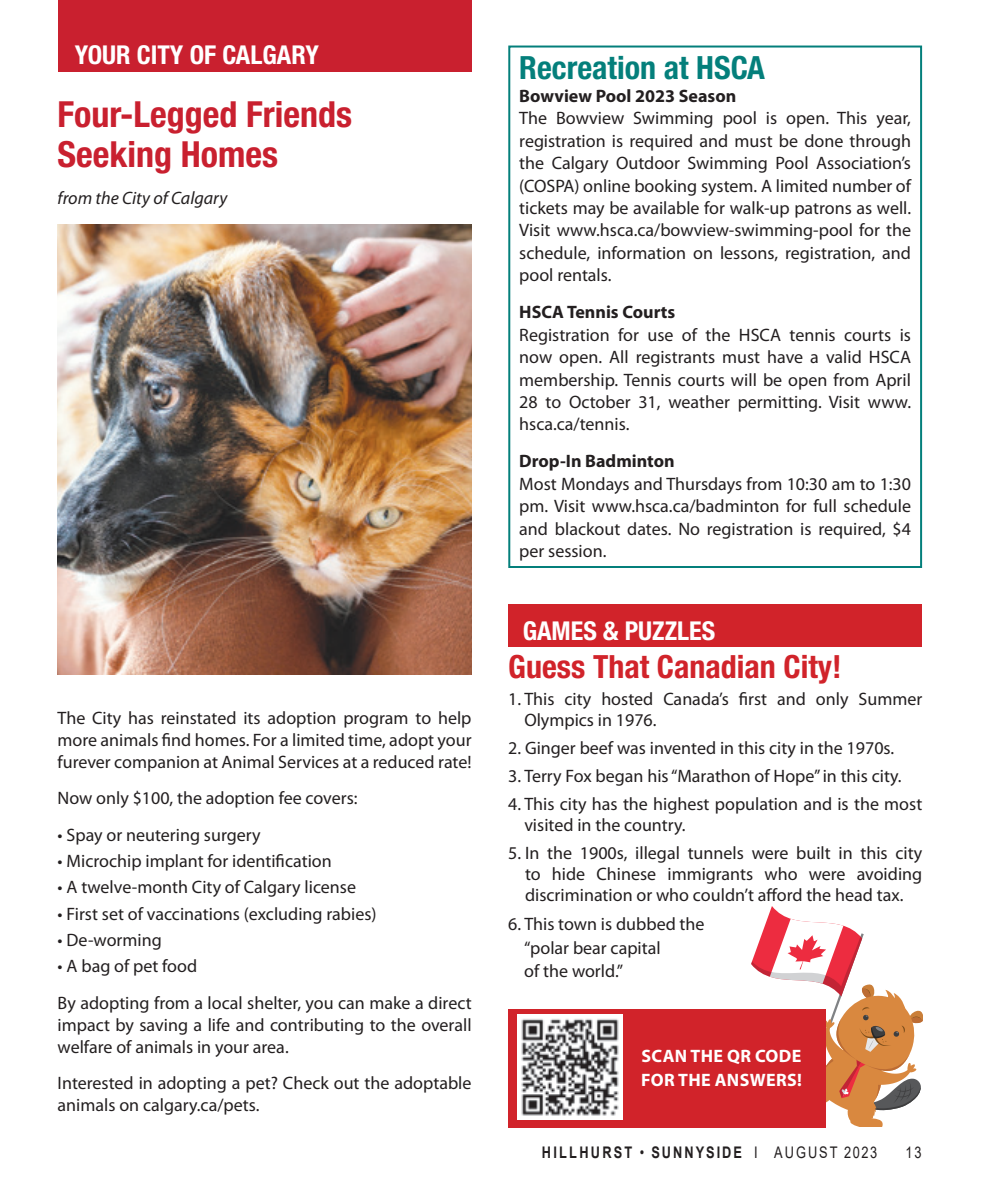
<style>
.page{position:relative;width:990px;height:1188px;background:#fff}
.page>*{position:absolute;margin:0;border:0;box-sizing:border-box;transform-origin:0 0}
.In_Around_title{font:700 condensed 36px/40px "Helvetica Neue LT Std";color:#c9202f}
.In_Around_title-2{font:700 condensed 32px "Helvetica Neue LT Std";color:#d1232a}
.In_Around_title-3{font:700 condensed 32px "Helvetica Neue LT Std";color:#047f7b}
.t1{font:700 condensed 26px "Helvetica Neue LT Std";color:#fff}
.Body_text{font:18px/22.4px "Myriad Pro";color:#231f20;text-align:justify}
.Subhead{font:700 18px "Myriad Pro";color:#231f20}
.Library_subhead{font:700 18px/24px "Myriad Pro";letter-spacing:.02em;color:#fff}
.Body_text-2{font:italic 18px "Myriad Pro";color:#231f20}
.t2{font:700 16px "Arial";letter-spacing:.165em;color:#231f20;scale:.8 1}
.t3{font:16px "Arial";color:#231f20;scale:.8 1}
.s1{font-weight:400}
</style>
<div class="page">
<div style="left:508px;top:46px;width:414px;height:522px;border:2px solid #047f7b"></div>
<div style="left:58px;top:0;width:414px;height:72px;background:#c9202f"></div>
<img style="left:58px;top:224px;width:414px;height:451px">
<div style="left:508px;top:604px;width:414px;height:42px;background:#d1232a"></div>
<svg style="left:751px;top:906px;width:172px;height:221px"></svg>
<div style="left:508px;top:1009px;width:318px;height:119px;background:#d1232a"></div>
<img style="left:517px;top:1015px;width:105px;height:104px">
<p class="t1" style="left:75px;top:39px;width:246px">YOUR CITY OF CALGARY</p>
<p class="In_Around_title" style="left:58px;top:94px;width:296px">Four-Legged Friends<br>Seeking Homes</p>
<p class="Body_text-2" style="left:58px;top:186px;width:171px">from the City of Calgary</p>
<p class="Body_text" style="left:58px;top:707px;width:416px">The City has reinstated its adoption program to help more animals find homes. For a limited time, adopt your furever companion at Animal Services at a reduced rate!</p>
<p class="Body_text" style="left:58px;top:787px;width:301px">Now only $100, the adoption fee covers:</p>
<p class="Body_text" style="left:58px;top:823px;width:205px">• Spay or neutering surgery</p>
<p class="Body_text" style="left:58px;top:850px;width:276px">• Microchip implant for identification</p>
<p class="Body_text" style="left:58px;top:876px;width:300px">• A twelve-month City of Calgary license</p>
<p class="Body_text" style="left:58px;top:902px;width:321px">• First set of vaccinations (excluding rabies)</p>
<p class="Body_text" style="left:58px;top:929px;width:106px">• De-worming</p>
<p class="Body_text" style="left:58px;top:955px;width:141px">• A bag of pet food</p>
<p class="Body_text" style="left:58px;top:992px;width:416px">By adopting from a local shelter, you can make a direct impact by saving a life and contributing to the overall welfare of animals in your area.</p>
<p class="Body_text" style="left:58px;top:1072px;width:415px">Interested in adopting a pet? Check out the adoptable animals on calgary.ca/pets.</p>
<p class="In_Around_title-3" style="left:519px;top:49px;width:247px">Recreation at HSCA</p>
<p class="Subhead" style="left:519px;top:84px;width:219px">Bowview Pool 2023 Season</p>
<p class="Body_text" style="left:519px;top:107px;width:393px">The Bowview Swimming pool is open. This year, registration is required and must be done through the Calgary Outdoor Swimming Pool Association’s (COSPA) online booking system. A limited number of tickets may be available for walk-up patrons as well.<br>Visit www.hsca.ca/bowview-swimming-pool for the schedule, information on lessons, registration, and pool rentals.</p>
<p class="Subhead" style="left:519px;top:300px;width:158px">HSCA Tennis Courts</p>
<p class="Body_text" style="left:519px;top:323px;width:393px">Registration for use of the HSCA tennis courts is now open. All registrants must have a valid HSCA membership. Tennis courts will be open from April 28 to October 31, weather permitting. Visit www. hsca.ca/tennis.</p>
<p class="Subhead" style="left:519px;top:449px;width:157px">Drop-In Badminton</p>
<p class="Body_text" style="left:519px;top:472px;width:393px">Most Mondays and Thursdays from 10:30 am to 1:30 pm. Visit www.hsca.ca/badminton for full schedule and blackout dates. No registration is required, $4 per session.</p>
<p class="t1" style="left:523px;top:615px;width:194px">GAMES &amp; PUZZLES</p>
<p class="In_Around_title-2" style="left:508px;top:647px;width:335px">Guess That Canadian City!</p>
<p class="Body_text" style="left:524px;top:688px;width:399px;line-height:21px;text-indent:-16px">1. This city hosted Canada’s first and only Summer<br>Olympics in 1976.</p>
<p class="Body_text" style="left:508px;top:736px;width:387px">2. Ginger beef was invented in this city in the 1970s.</p>
<p class="Body_text" style="left:508px;top:765px;width:395px">3. Terry Fox began his “Marathon of Hope” in this city.</p>
<p class="Body_text" style="left:524px;top:793px;width:399px;line-height:21px;text-indent:-16px">4. This city has the highest population and is the most visited in the country.</p>
<p class="Body_text" style="left:525px;top:843px;width:399px;line-height:21px;text-indent:-17px">5. In the 1900s, illegal tunnels were built in this city to hide Chinese immigrants who were avoiding discrimination or who couldn’t afford the head tax.</p>
<p class="Body_text" style="left:508px;top:912px;width:198px">6. This town is dubbed the</p>
<p class="Body_text" style="left:524px;top:936px;width:138px">“polar bear capital</p>
<p class="Body_text" style="left:524px;top:960px;width:100px">of the world.”</p>
<p class="Library_subhead" style="left:641px;top:1043px;width:162px">SCAN THE QR CODE<br>FOR THE ANSWERS!</p>
<p class="t2" style="left:542px;top:1141px;width:421px">HILLHURST <span class="s1">•</span> SUNNYSIDE <span class="s1">I AUGUST 2023</span></p>
<p class="t3" style="left:906px;top:1141px;width:22px">13</p>
</div>
